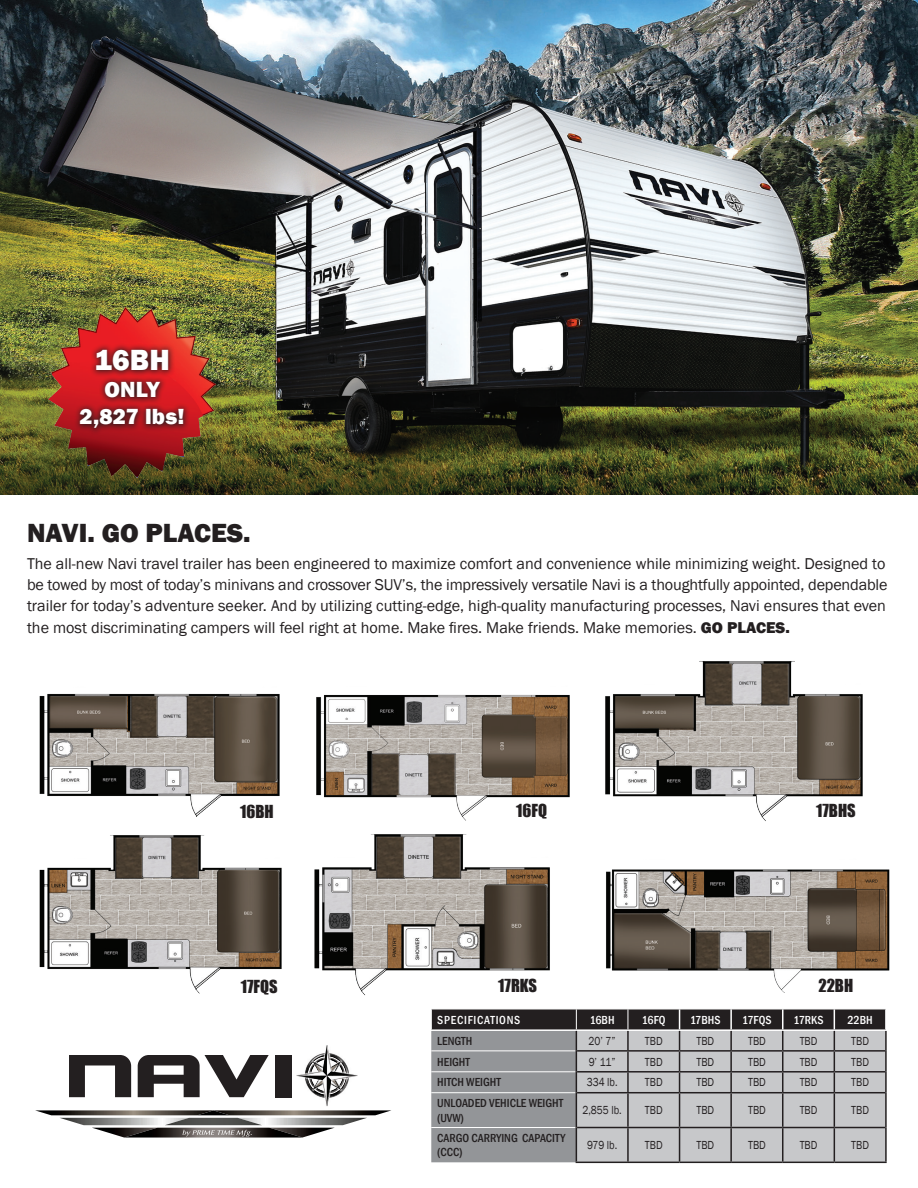
<style>
.page{position:relative;width:918px;height:1188px;background:#fff}
.page>*{position:absolute;margin:0;border:0;box-sizing:border-box;transform-origin:0 0}
.t1{font:800 30px "Franklin Gothic";color:#fff}
.t2{font:800 27px "Franklin Gothic";color:#231f20}
.t3{font:800 22.5px "Franklin Gothic";letter-spacing:.01em;color:#fff}
.t4{font:16.5px "Impact";color:#231f20}
.t5{font:16.2px/21px "Franklin Gothic";color:#231f20}
.t6{font:12px "Franklin Gothic";color:#231f20;scale:.85 1}
.t7{font:500 condensed 12px/14.4px "Franklin Gothic";color:#231f20}
.t8{font:500 condensed 12px "Franklin Gothic";color:#fff}
.t9{font:500 condensed 12px "Franklin Gothic";letter-spacing:.06em;color:#fff}
.s1{font-weight:800}
</style>
<div class="page">
<hr style="left:885px;top:1031px;width:2px;height:20px;background:#231f20">
<hr style="left:885px;top:1051px;width:2px;height:21px;background:#231f20">
<svg style="left:431px;top:1009px;width:455px;height:153px;background:#a1a2a4"></svg>
<hr style="left:885px;top:1072px;width:2px;height:21px;background:#231f20">
<hr style="left:576px;top:1093px;width:1px;height:35px;background:#231f20">
<hr style="left:627px;top:1093px;width:2px;height:34px;background:#231f20">
<hr style="left:679px;top:1093px;width:1px;height:34px;background:#231f20">
<hr style="left:730px;top:1093px;width:2px;height:34px;background:#231f20">
<hr style="left:782px;top:1093px;width:1px;height:34px;background:#231f20">
<hr style="left:834px;top:1093px;width:1px;height:34px;background:#231f20">
<hr style="left:885px;top:1093px;width:2px;height:35px;background:#231f20">
<hr style="left:576px;top:1128px;width:1px;height:34px;background:#231f20">
<hr style="left:627px;top:1128px;width:2px;height:34px;background:#231f20">
<hr style="left:679px;top:1128px;width:1px;height:34px;background:#231f20">
<hr style="left:730px;top:1128px;width:2px;height:34px;background:#231f20">
<hr style="left:782px;top:1128px;width:1px;height:34px;background:#231f20">
<hr style="left:834px;top:1128px;width:1px;height:34px;background:#231f20">
<hr style="left:885px;top:1128px;width:2px;height:34px;background:#231f20">
<hr style="left:577px;top:1050px;width:51px;height:2px;background:#231f20">
<hr style="left:628px;top:1050px;width:52px;height:2px;background:#231f20">
<hr style="left:680px;top:1050px;width:51px;height:2px;background:#231f20">
<hr style="left:731px;top:1050px;width:52px;height:2px;background:#231f20">
<hr style="left:783px;top:1050px;width:51px;height:2px;background:#231f20">
<hr style="left:834px;top:1050px;width:51px;height:2px;background:#231f20">
<hr style="left:577px;top:1071px;width:51px;height:2px;background:#231f20">
<hr style="left:628px;top:1071px;width:52px;height:2px;background:#231f20">
<hr style="left:680px;top:1071px;width:51px;height:2px;background:#231f20">
<hr style="left:731px;top:1071px;width:52px;height:2px;background:#231f20">
<hr style="left:783px;top:1071px;width:51px;height:2px;background:#231f20">
<hr style="left:834px;top:1071px;width:51px;height:2px;background:#231f20">
<hr style="left:577px;top:1092px;width:51px;height:1px;background:#231f20">
<hr style="left:628px;top:1092px;width:52px;height:1px;background:#231f20">
<hr style="left:680px;top:1092px;width:51px;height:1px;background:#231f20">
<hr style="left:731px;top:1092px;width:52px;height:1px;background:#231f20">
<hr style="left:783px;top:1092px;width:51px;height:1px;background:#231f20">
<hr style="left:834px;top:1092px;width:51px;height:1px;background:#231f20">
<hr style="left:577px;top:1127px;width:51px;height:1px;background:#231f20">
<hr style="left:628px;top:1127px;width:52px;height:1px;background:#231f20">
<hr style="left:680px;top:1127px;width:51px;height:1px;background:#231f20">
<hr style="left:731px;top:1127px;width:52px;height:1px;background:#231f20">
<hr style="left:783px;top:1127px;width:51px;height:1px;background:#231f20">
<hr style="left:834px;top:1127px;width:51px;height:1px;background:#231f20">
<hr style="left:576px;top:1162px;width:52px;height:1px;background:#231f20">
<hr style="left:628px;top:1162px;width:52px;height:1px;background:#231f20">
<hr style="left:680px;top:1162px;width:51px;height:1px;background:#231f20">
<hr style="left:731px;top:1162px;width:52px;height:1px;background:#231f20">
<hr style="left:783px;top:1162px;width:51px;height:1px;background:#231f20">
<hr style="left:834px;top:1162px;width:53px;height:1px;background:#231f20">
<img style="left:0;top:0;width:918px;height:495px">
<svg style="left:35px;top:1053px;width:356px;height:85px"></svg>
<img style="left:313px;top:1062px;width:28px;height:27px">
<img style="left:323px;top:1045px;width:8px;height:61px">
<img style="left:296px;top:1071px;width:62px;height:9px">
<img style="left:39px;top:694px;width:241px;height:123px">
<img style="left:316px;top:695px;width:254px;height:126px">
<img style="left:605px;top:661px;width:258px;height:160px">
<img style="left:39px;top:835px;width:243px;height:159px">
<img style="left:314px;top:834px;width:236px;height:162px">
<img style="left:606px;top:869px;width:284px;height:123px">
<img style="left:49px;top:308px;width:167px;height:170px">
<div style="left:73px;top:343px;width:117px;height:92px;background:#231f20;opacity:.88"></div>
<p class="t1" style="left:94px;top:341px;width:77px">16BH</p>
<p class="t3" style="left:105px;top:375px;width:57px">ONLY</p>
<p class="t3" style="left:80px;top:402px;width:107px">2,827 lbs!</p>
<p class="t2" style="left:27px;top:515px;width:225px">NAVI. GO PLACES.</p>
<p class="t5" style="left:27px;top:553px;width:862px">The all-new Navi travel trailer has been engineered to maximize comfort and convenience while minimizing weight. Designed to be towed by most of today’s minivans and crossover SUV’s, the impressively versatile Navi is a thoughtfully appointed, dependable trailer for today’s adventure seeker. And by utilizing cutting-edge, high-quality manufacturing processes, Navi ensures that even</p>
<p class="t5" style="left:27px;top:618px;width:764px">the most discriminating campers will feel right at home. Make fires. Make friends. Make memories. <span class="s1">GO PLACES.</span></p>
<p class="t4" style="left:240px;top:798px;width:35px">16BH</p>
<p class="t4" style="left:516px;top:798px;width:32px">16FQ</p>
<p class="t4" style="left:816px;top:798px;width:41px">17BHS</p>
<p class="t4" style="left:241px;top:973px;width:38px">17FQS</p>
<p class="t4" style="left:498px;top:973px;width:40px">17RKS</p>
<p class="t4" style="left:818px;top:973px;width:36px">22BH</p>
<p class="t9" style="left:437px;top:1012px;width:85px">SPECIFICATIONS</p>
<p class="t8" style="left:590px;top:1012px;width:26px">16BH</p>
<p class="t8" style="left:642px;top:1012px;width:25px">16FQ</p>
<p class="t8" style="left:690px;top:1012px;width:32px">17BHS</p>
<p class="t8" style="left:742px;top:1012px;width:31px">17FQS</p>
<p class="t8" style="left:794px;top:1012px;width:31px">17RKS</p>
<p class="t8" style="left:847px;top:1012px;width:27px">22BH</p>
<p class="t7" style="left:437px;top:1033px;width:37px">LENGTH</p>
<p class="t6" style="left:589px;top:1033px;width:33px">20’ 7”</p>
<p class="t6" style="left:645px;top:1033px;width:22px">TBD</p>
<p class="t6" style="left:696px;top:1033px;width:22px">TBD</p>
<p class="t6" style="left:748px;top:1033px;width:22px">TBD</p>
<p class="t6" style="left:800px;top:1033px;width:22px">TBD</p>
<p class="t6" style="left:851px;top:1033px;width:22px">TBD</p>
<p class="t7" style="left:437px;top:1054px;width:34px">HEIGHT</p>
<p class="t6" style="left:589px;top:1054px;width:33px">9’ 11”</p>
<p class="t6" style="left:645px;top:1054px;width:22px">TBD</p>
<p class="t6" style="left:696px;top:1054px;width:22px">TBD</p>
<p class="t6" style="left:748px;top:1054px;width:22px">TBD</p>
<p class="t6" style="left:800px;top:1054px;width:22px">TBD</p>
<p class="t6" style="left:851px;top:1054px;width:22px">TBD</p>
<p class="t7" style="left:437px;top:1075px;width:65px">HITCH WEIGHT</p>
<p class="t6" style="left:587px;top:1075px;width:38px">334 lb.</p>
<p class="t6" style="left:645px;top:1075px;width:22px">TBD</p>
<p class="t6" style="left:696px;top:1075px;width:22px">TBD</p>
<p class="t6" style="left:748px;top:1075px;width:22px">TBD</p>
<p class="t6" style="left:800px;top:1075px;width:22px">TBD</p>
<p class="t6" style="left:851px;top:1075px;width:22px">TBD</p>
<p class="t7" style="left:437px;top:1096px;width:127px">UNLOADED VEHICLE WEIGHT (UVW)</p>
<p class="t6" style="left:582px;top:1103px;width:48px">2,855 lb.</p>
<p class="t6" style="left:645px;top:1103px;width:22px">TBD</p>
<p class="t6" style="left:696px;top:1103px;width:22px">TBD</p>
<p class="t6" style="left:748px;top:1103px;width:22px">TBD</p>
<p class="t6" style="left:800px;top:1103px;width:22px">TBD</p>
<p class="t6" style="left:851px;top:1103px;width:22px">TBD</p>
<p class="t7" style="left:437px;top:1131px;width:130px">CARGO CARRYING CAPACITY (CCC)</p>
<p class="t6" style="left:587px;top:1138px;width:37px">979 lb.</p>
<p class="t6" style="left:645px;top:1138px;width:22px">TBD</p>
<p class="t6" style="left:696px;top:1138px;width:22px">TBD</p>
<p class="t6" style="left:748px;top:1138px;width:22px">TBD</p>
<p class="t6" style="left:800px;top:1138px;width:22px">TBD</p>
<p class="t6" style="left:851px;top:1138px;width:22px">TBD</p>
</div>
